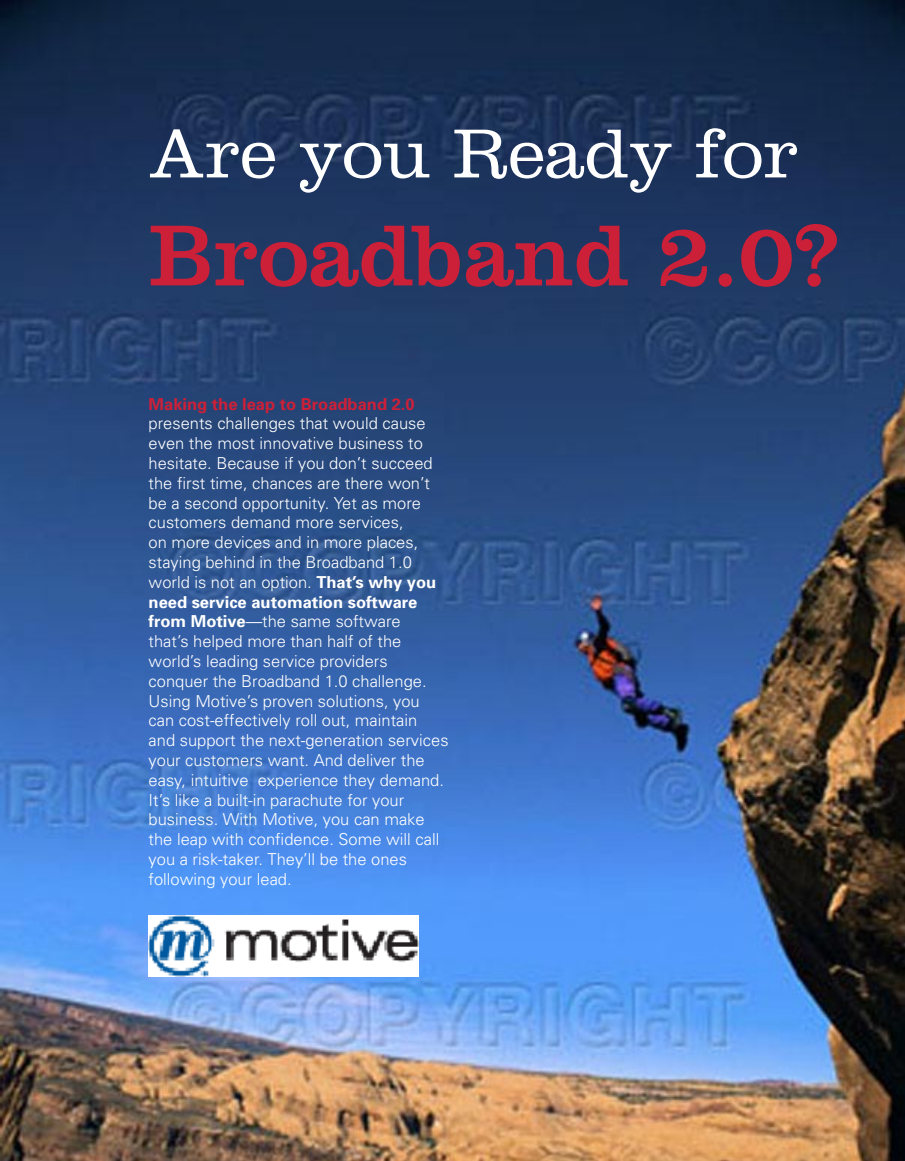
<style>
.page{position:relative;width:905px;height:1161px;background:#fff}
.page>*{position:absolute;margin:0;border:0;box-sizing:border-box;transform-origin:0 0}
.Subhead{font:90px "Clarendon";color:#cc2038}
.Subhead-2{font:300 72px "Clarendon";color:#fff}
.Subhead-3{font:300 16.5px/19.8px "Univers";color:#fff}
.Subhead-4{font:700 16.5px "Univers";color:#cc2038}
.s1{font-weight:700}
</style>
<div class="page">
<img style="left:0;top:0;width:904px;height:1161px">
<img style="left:148px;top:915px;width:270px;height:61px">
<p class="Subhead-2" style="left:148px;top:112px;width:652px">Are you Ready for</p>
<p class="Subhead" style="left:148px;top:203px;width:692px">Broadband 2.0?</p>
<p class="Subhead-4" style="left:148px;top:393px;width:267px">Making the leap to Broadband 2.0</p>
<p class="Subhead-3" style="left:148px;top:413px;width:286px">presents challenges that would cause even the most innovative business to hesitate. Because if you don’t succeed the first time, chances are there won’t</p>
<p class="Subhead-3" style="left:148px;top:492px;width:274px">be a second opportunity. Yet as more</p>
<p class="Subhead-3" style="left:148px;top:512px;width:256px">customers demand more services,</p>
<p class="Subhead-3" style="left:148px;top:532px;width:271px">on more devices and in more places,</p>
<p class="Subhead-3" style="left:148px;top:552px;width:289px">staying behind in the Broadband 1.0 world is not an option. <span class="s1">That’s why you need service automation software from Motive</span>—the same software</p>
<p class="Subhead-3" style="left:148px;top:631px;width:254px">that’s helped more than half of the world’s leading service providers</p>
<p class="Subhead-3" style="left:148px;top:671px;width:279px">conquer the Broadband 1.0 challenge.</p>
<p class="Subhead-3" style="left:148px;top:690px;width:273px">Using Motive’s proven solutions, you</p>
<p class="Subhead-3" style="left:148px;top:710px;width:270px">can cost-effectively roll out, maintain</p>
<p class="Subhead-3" style="left:148px;top:730px;width:301px">and support the next-generation services your customers want. And deliver the easy, intuitive experience they demand.<br>It’s like a built-in parachute for your</p>
<p class="Subhead-3" style="left:148px;top:809px;width:277px">business. With Motive, you can make</p>
<p class="Subhead-3" style="left:148px;top:829px;width:292px">the leap with confidence. Some will call you a risk-taker. They’ll be the ones</p>
<p class="Subhead-3" style="left:148px;top:869px;width:145px">following your lead.</p>
</div>
